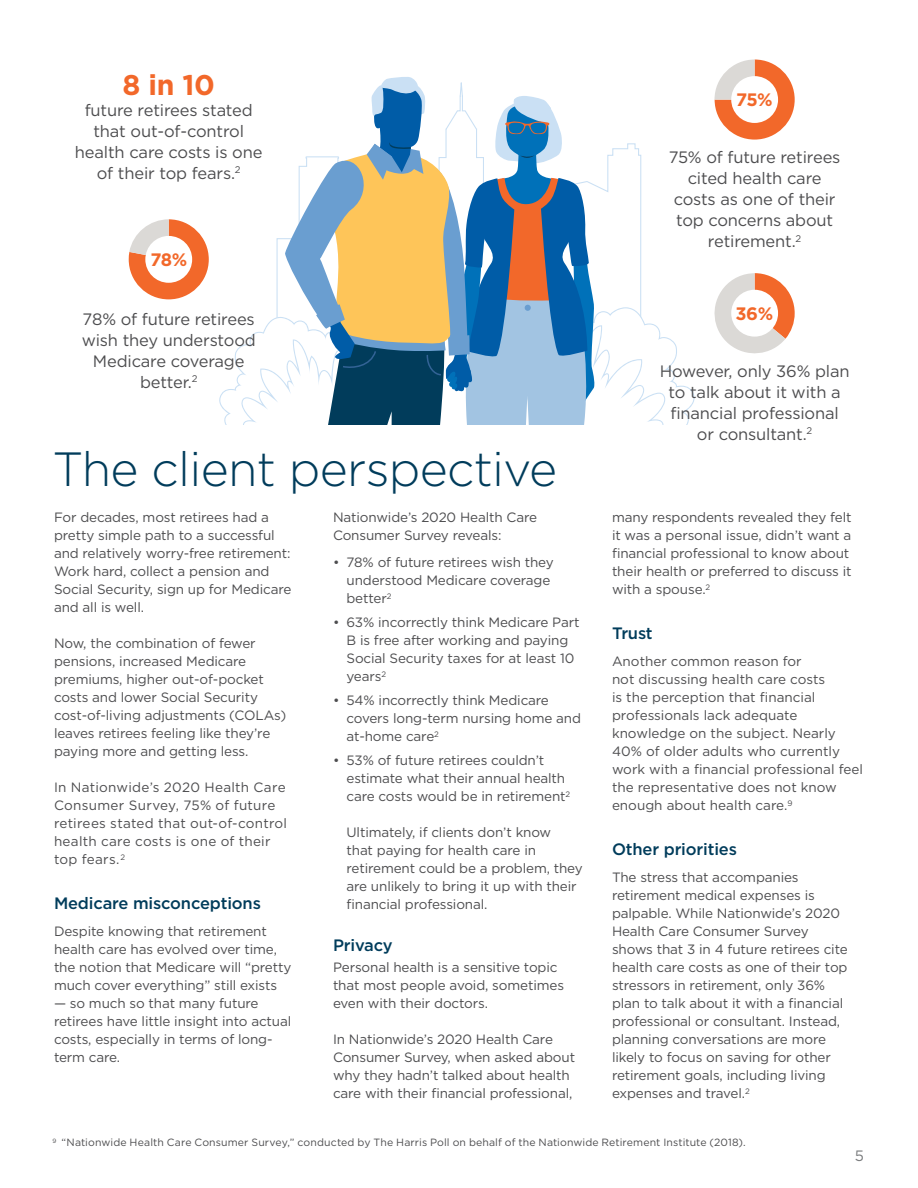
<style>
.page{position:relative;width:918px;height:1188px;background:#fff}
.page>*{position:absolute;margin:0;border:0;box-sizing:border-box;transform-origin:0 0}
.t1{font:112.35px/213.6px "Chartwell Pies";color:#f2682a}
.inside_h1{font:300 48px "Gotham";letter-spacing:-.015em;color:#013c5b}
.body_copy_baseline_g{font:700 28.5px "Gotham";color:#f2682a}
.t2{font:700 18px "Gotham";color:#f2682a}
.body_copy_baseline_g-2{font:16.5px/21px "Gotham";letter-spacing:-.01em;color:#4d4d4f;text-align:center}
.subhead_h2{font:500 16.5px "Gotham";letter-spacing:-.01em;color:#013c5b}
.t3{font:15px "Gotham";color:#797b7d}
.body_copy{font:13.5px/18px "Gotham";letter-spacing:-.01em;color:#4d4d4f}
.list_unordered{font:13.5px/18px "Gotham";letter-spacing:-.01em;color:#4d4d4f}
.body_copy-2{font:13.5px/18px "Gotham";letter-spacing:.02em;color:#4d4d4f}
.footnotes{font:10.5px "Gotham";letter-spacing:.01em;color:#4d4d4f}
.s1{color:#dbd9d6}
.s2{color:#fff}
</style>
<div class="page">
<svg style="left:219px;top:77px;width:476px;height:348px"></svg>
<p class="body_copy_baseline_g" style="left:122px;top:66px;width:94px">8 in 10</p>
<p class="body_copy_baseline_g-2" style="left:75px;top:99px;width:189px">future retirees stated that out-of-control health care costs is one of their top fears.<sup>2</sup></p>
<h1 class="t1" style="left:123px;top:154px;width:178px">78<span class="s1">22</span><span class="s2">D</span></h1>
<h3 class="t2" style="left:150px;top:248px;width:38px">78%</h3>
<p class="body_copy_baseline_g-2" style="left:82px;top:308px;width:176px">78% of future retirees wish they understood<br>Medicare coverage better.<sup>2</sup></p>
<h1 class="inside_h1" style="left:52px;top:439px;width:506px">The client perspective</h1>
<p class="body_copy" style="left:54px;top:508px;width:239px">For decades, most retirees had a pretty simple path to a successful and relatively worry-free retirement:<br>Work hard, collect a pension and<br>Social Security, sign up for Medicare and all is well.</p>
<p class="body_copy" style="left:54px;top:634px;width:234px">Now, the combination of fewer pensions, increased Medicare premiums, higher out-of-pocket costs and lower Social Security cost-of-living adjustments (COLAs) leaves retirees feeling like they’re paying more and getting less.</p>
<p class="body_copy-2" style="left:54px;top:778px;width:235px">In Nationwide’s 2020 Health Care<br>Consumer Survey, 75% of future retirees stated that out-of-control health care costs is one of their top fears.<sup>2</sup></p>
<h2 class="subhead_h2" style="left:54px;top:892px;width:208px">Medicare misconceptions</h2>
<p class="body_copy" style="left:54px;top:922px;width:239px">Despite knowing that retirement health care has evolved over time, the notion that Medicare will “pretty much cover everything” still exists</p>
<p class="body_copy" style="left:54px;top:994px;width:239px">— so much so that many future retirees have little insight into actual costs, especially in terms of long&shy;term care.</p>
<p class="body_copy" style="left:333px;top:508px;width:206px">Nationwide’s 2020 Health Care<br>Consumer Survey reveals:</p>
<p class="list_unordered" style="left:346px;top:553px;width:209px;text-indent:-14px">• 78% of future retirees wish they understood Medicare coverage better<sup>2</sup></p>
<p class="list_unordered" style="left:346px;top:613px;width:235px;text-indent:-14px">• 63% incorrectly think Medicare Part<br>B is free after working and paying<br>Social Security taxes for at least 10 years<sup>2</sup></p>
<p class="list_unordered" style="left:346px;top:691px;width:236px;text-indent:-14px">• 54% incorrectly think Medicare covers long-term nursing home and at-home care<sup>2</sup></p>
<p class="list_unordered" style="left:346px;top:751px;width:225px;text-indent:-14px">• 53% of future retirees couldn’t estimate what their annual health care costs would be in retirement<sup>2</sup></p>
<p class="list_unordered" style="left:346px;top:823px;width:238px">Ultimately, if clients don’t know<br>that paying for health care in retirement could be a problem, they are unlikely to bring it up with their financial professional.</p>
<h2 class="subhead_h2" style="left:333px;top:934px;width:61px">Privacy</h2>
<p class="body_copy" style="left:333px;top:958px;width:233px">Personal health is a sensitive topic that most people avoid, sometimes even with their doctors.</p>
<p class="body_copy" style="left:333px;top:1030px;width:244px">In Nationwide’s 2020 Health Care Consumer Survey, when asked about why they hadn’t talked about health care with their financial professional,</p>
<h1 class="t1" style="left:709px;top:-6px;width:183px">75<span class="s1">25</span><span class="s2">D<br></span>36<span class="s1">64</span><span class="s2">D</span></h1>
<h3 class="t2" style="left:736px;top:87px;width:38px">75%</h3>
<p class="body_copy_baseline_g-2" style="left:669px;top:146px;width:173px">75% of future retirees cited health care costs as one of their top concerns about retirement.<sup>2</sup></p>
<h3 class="t2" style="left:735px;top:301px;width:39px">36%</h3>
<p class="body_copy_baseline_g-2" style="left:660px;top:360px;width:191px">However, only 36% plan to talk about it with a financial professional<br>or consultant.<sup>2</sup></p>
<p class="body_copy" style="left:612px;top:508px;width:241px">many respondents revealed they felt it was a personal issue, didn’t want a financial professional to know about their health or preferred to discuss it with a spouse.<sup>2</sup></p>
<h2 class="subhead_h2" style="left:612px;top:622px;width:42px">Trust</h2>
<p class="body_copy" style="left:612px;top:652px;width:253px">Another common reason for<br>not discussing health care costs<br>is the perception that financial professionals lack adequate knowledge on the subject. Nearly<br>40% of older adults who currently work with a financial professional feel the representative does not know enough about health care.<sup>9</sup></p>
<h2 class="subhead_h2" style="left:612px;top:838px;width:127px">Other priorities</h2>
<p class="body_copy" style="left:612px;top:868px;width:237px">The stress that accompanies retirement medical expenses is palpable. While Nationwide’s 2020<br>Health Care Consumer Survey shows that 3 in 4 future retirees cite health care costs as one of their top stressors in retirement, only 36% plan to talk about it with a financial professional or consultant. Instead, planning conversations are more likely to focus on saving for other retirement goals, including living expenses and travel.<sup>2</sup></p>
<p class="footnotes" style="left:52px;top:1136px;width:695px"><sup>9</sup> “Nationwide Health Care Consumer Survey,” conducted by The Harris Poll on behalf of the Nationwide Retirement Institute (2018).</p>
<p class="t3" style="left:855px;top:1146px;width:11px">5</p>
</div>
